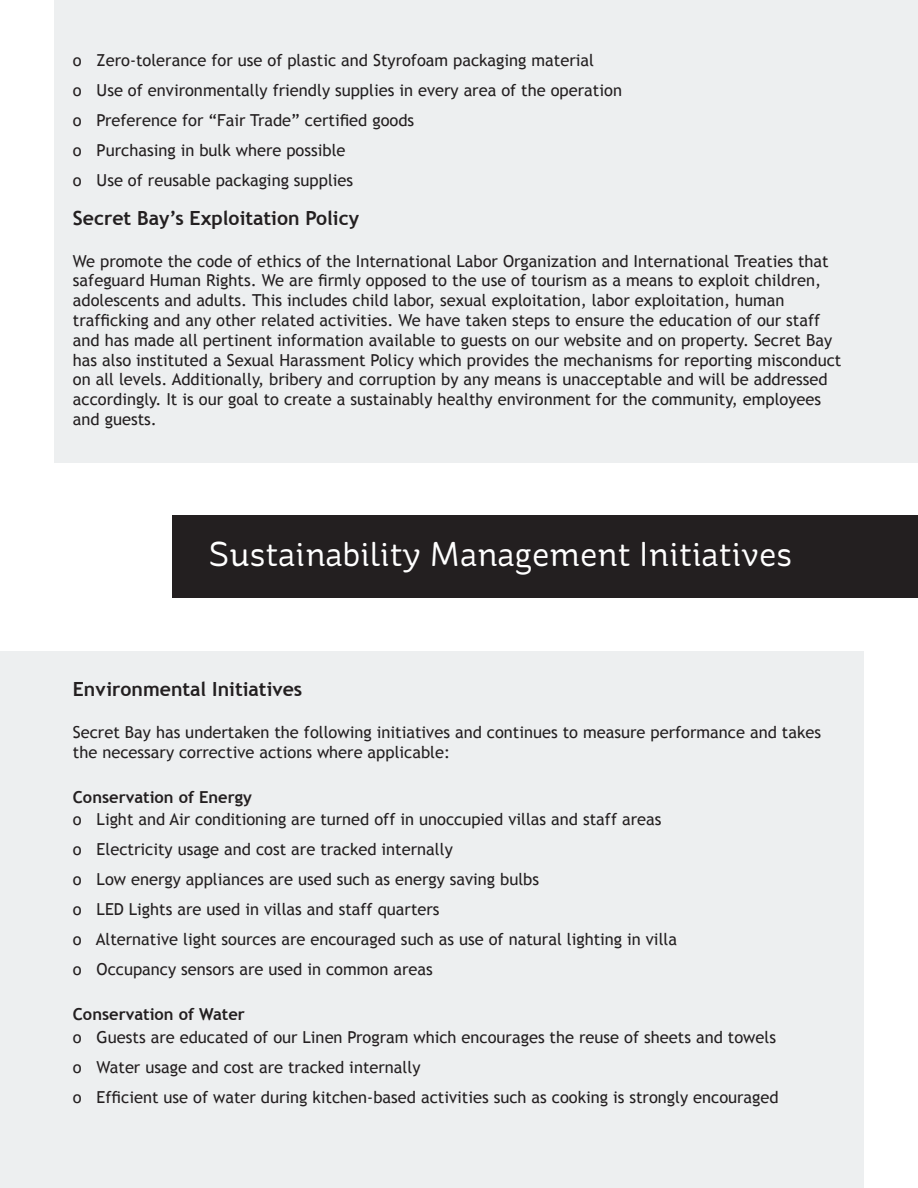
<style>
.page{position:relative;width:918px;height:1188px;background:#fff}
.page>*{position:absolute;margin:0;border:0;box-sizing:border-box;transform-origin:0 0}
.t1{font:34.5px "St Ryde";color:#fff}
.t2{font:700 19.5px "Trebuchet MS";color:#231f20}
.t3{font:16.5px/19.8px "Trebuchet MS";color:#231f20}
.t4{font:700 16.5px "Trebuchet MS";color:#231f20}
</style>
<div class="page">
<div style="left:54px;top:0;width:864px;height:462px;background:#edeff0"></div>
<div style="left:0;top:652px;width:864px;height:536px;background:#edeff0"></div>
<div style="left:172px;top:516px;width:746px;height:82px;background:#231f20"></div>
<p class="t3" style="left:73px;top:51px;width:523px">o Zero-tolerance for use of plastic and Styrofoam packaging material</p>
<p class="t3" style="left:73px;top:81px;width:551px">o Use of environmentally friendly supplies in every area of the operation</p>
<p class="t3" style="left:73px;top:111px;width:343px">o Preference for “Fair Trade” certified goods</p>
<p class="t3" style="left:73px;top:141px;width:274px">o Purchasing in bulk where possible</p>
<p class="t3" style="left:73px;top:171px;width:282px">o Use of reusable packaging supplies</p>
<p class="t2" style="left:73px;top:206px;width:288px">Secret Bay’s Exploitation Policy</p>
<p class="t3" style="left:73px;top:251px;width:770px">We promote the code of ethics of the International Labor Organization and International Treaties that safeguard Human Rights. We are firmly opposed to the use of tourism as a means to exploit children, adolescents and adults. This includes child labor, sexual exploitation, labor exploitation, human trafficking and any other related activities. We have taken steps to ensure the education of our staff and has made all pertinent information available to guests on our website and on property. Secret Bay has also instituted a Sexual Harassment Policy which provides the mechanisms for reporting misconduct on all levels. Additionally, bribery and corruption by any means is unacceptable and will be addressed accordingly. It is our goal to create a sustainably healthy environment for the community, employees and guests.</p>
<p class="t1" style="left:208px;top:533px;width:585px">Sustainability Management Initiatives</p>
<p class="t2" style="left:73px;top:677px;width:231px">Environmental Initiatives</p>
<p class="t3" style="left:73px;top:722px;width:750px">Secret Bay has undertaken the following initiatives and continues to measure performance and takes the necessary corrective actions where applicable:</p>
<p class="t4" style="left:73px;top:786px;width:180px">Conservation of Energy</p>
<p class="t3" style="left:73px;top:810px;width:590px">o Light and Air conditioning are turned off in unoccupied villas and staff areas</p>
<p class="t3" style="left:73px;top:840px;width:381px">o Electricity usage and cost are tracked internally</p>
<p class="t3" style="left:73px;top:870px;width:468px">o Low energy appliances are used such as energy saving bulbs</p>
<p class="t3" style="left:73px;top:900px;width:368px">o LED Lights are used in villas and staff quarters</p>
<p class="t3" style="left:73px;top:930px;width:606px">o Alternative light sources are encouraged such as use of natural lighting in villa</p>
<p class="t3" style="left:73px;top:960px;width:361px">o Occupancy sensors are used in common areas</p>
<p class="t4" style="left:73px;top:1004px;width:174px">Conservation of Water</p>
<p class="t3" style="left:73px;top:1027px;width:705px">o Guests are educated of our Linen Program which encourages the reuse of sheets and towels</p>
<p class="t3" style="left:73px;top:1057px;width:349px">o Water usage and cost are tracked internally</p>
<p class="t3" style="left:73px;top:1087px;width:707px">o Efficient use of water during kitchen-based activities such as cooking is strongly encouraged</p>
</div>
